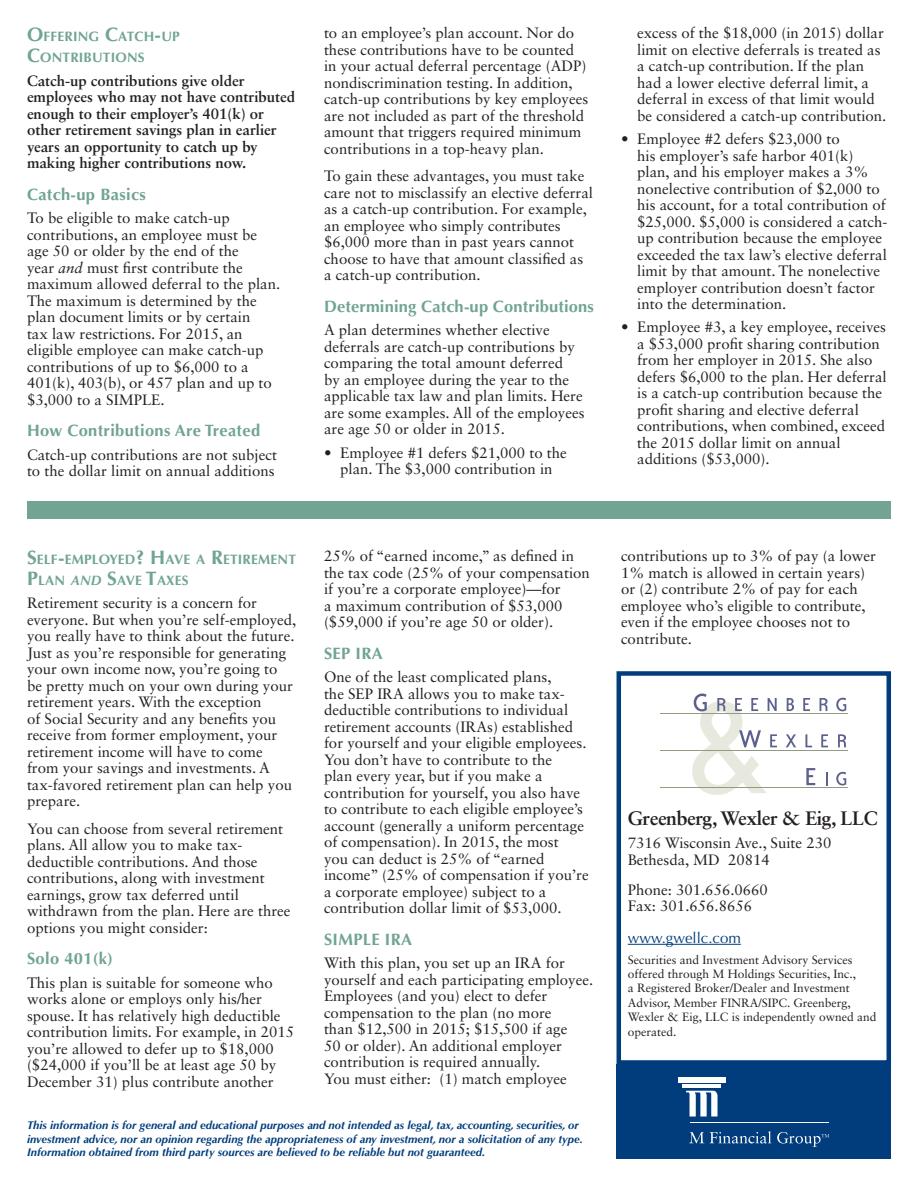
<style>
.page{position:relative;width:918px;height:1188px;background:#fff}
.page>*{position:absolute;margin:0;border:0;box-sizing:border-box;transform-origin:0 0}
._03_1_Sidebar_Firm_N{font:700 19.5px "Sabon LT Std";letter-spacing:-.02em;color:#231f20}
._01_2_SubHeading2_Q2{font:700 16.5px "Optima LT Std";letter-spacing:.02em;color:#71a492}
._02_1_Body{font:15px/16.5px "Sabon LT Std";color:#231f20}
._02_2_Body_PreBullet{font:15px/16.5px "Sabon LT Std";color:#231f20}
._02_1_Body-2{font:700 15px/16.5px "Sabon LT Std";color:#231f20}
._03_5_Sidebar_Addres{font:15px/16.5px "Sabon LT Std";color:#231f20}
._03_5_Sidebar_Web_Em{font:15px "Optima LT Std";color:#013d7d}
._01_1_SubHeading_Q2{font:700 13.65px/21px "Optima LT Std";letter-spacing:.015em;color:#71a492}
._03_6_Sidebar_Disclo{font:12px/14.4px "Sabon LT Std";color:#231f20}
.t1{font:italic 700 11.25px/13.8px "Optima LT Std";color:#013d7d}
.s1{font-size:19.5px}
.s2{font-style:italic}
</style>
<div class="page">
<div style="left:27px;top:501px;width:864px;height:17px;background:#71a492"></div>
<div style="left:617px;top:1065px;width:274px;height:94px;background:#013d7d"></div>
<svg style="left:689px;top:1132px;width:15px;height:11px"></svg>
<svg style="left:710px;top:1131px;width:61px;height:13px"></svg>
<svg style="left:777px;top:1132px;width:52px;height:15px"></svg>
<div style="left:678px;top:1077px;width:47px;height:5px;background:#fff"></div>
<hr style="left:683px;top:1084px;width:38px;height:4px;background:#fff">
<hr style="left:690px;top:1123px;width:139px;height:1px;background:#fff">
<svg style="left:686px;top:1091px;width:32px;height:26px"></svg>
<hr style="left:628px;top:944px;width:113px;height:1px;background:#013d7d">
<svg style="left:787px;top:698px;width:7px;height:13px"></svg>
<svg style="left:803px;top:698px;width:7px;height:13px"></svg>
<svg style="left:820px;top:698px;width:8px;height:13px"></svg>
<svg style="left:836px;top:698px;width:10px;height:13px"></svg>
<svg style="left:692px;top:694px;width:85px;height:101px"></svg>
<svg style="left:786px;top:734px;width:10px;height:13px"></svg>
<svg style="left:805px;top:734px;width:7px;height:13px"></svg>
<svg style="left:821px;top:734px;width:7px;height:13px"></svg>
<svg style="left:838px;top:734px;width:8px;height:13px"></svg>
<svg style="left:806px;top:768px;width:9px;height:17px"></svg>
<svg style="left:826px;top:772px;width:2px;height:13px"></svg>
<svg style="left:836px;top:772px;width:10px;height:13px"></svg>
<hr style="left:660px;top:713px;width:187px;height:1px;background:#909b80">
<hr style="left:660px;top:750px;width:187px;height:1px;background:#909b80">
<hr style="left:660px;top:788px;width:187px;height:1px;background:#909b80">
<div style="left:617px;top:671px;width:274px;height:394px;border:4px solid #013d7d"></div>
<p class="_01_1_SubHeading_Q2" style="left:27px;top:26px;width:153px"><span class="s1">O</span>FFERING <span class="s1">C</span>ATCH<span class="s1">-</span>UP<br><span class="s1">C</span>ONTRIBUTIONS</p>
<p class="_02_1_Body-2" style="left:27px;top:72px;width:270px">Catch-up contributions give older employees who may not have contributed enough to their employer’s 401(k) or other retirement savings plan in earlier years an opportunity to catch up by making higher contributions now.</p>
<p class="_01_2_SubHeading2_Q2" style="left:27px;top:185px;width:121px">Catch-up Basics</p>
<p class="_02_1_Body" style="left:27px;top:209px;width:255px">To be eligible to make catch-up contributions, an employee must be age 50 or older by the end of the<br>year <span class="s2">and</span> must first contribute the maximum allowed deferral to the plan.<br>The maximum is determined by the plan document limits or by certain<br>tax law restrictions. For 2015, an eligible employee can make catch-up contributions of up to $6,000 to a<br>401(k), 403(b), or 457 plan and up to $3,000 to a SIMPLE.</p>
<p class="_01_2_SubHeading2_Q2" style="left:27px;top:421px;width:235px">How Contributions Are Treated</p>
<p class="_02_1_Body" style="left:27px;top:446px;width:252px">Catch-up contributions are not subject to the dollar limit on annual additions</p>
<p class="_02_1_Body" style="left:324px;top:25px;width:266px">to an employee’s plan account. Nor do these contributions have to be counted in your actual deferral percentage (ADP) nondiscrimination testing. In addition, catch-up contributions by key employees are not included as part of the threshold amount that triggers required minimum contributions in a top-heavy plan.</p>
<p class="_02_1_Body" style="left:324px;top:168px;width:271px">To gain these advantages, you must take care not to misclassify an elective deferral as a catch-up contribution. For example, an employee who simply contributes $6,000 more than in past years cannot choose to have that amount classified as a catch-up contribution.</p>
<p class="_01_2_SubHeading2_Q2" style="left:324px;top:297px;width:271px">Determining Catch-up Contributions</p>
<p class="_02_2_Body_PreBullet" style="left:324px;top:322px;width:262px">A plan determines whether elective deferrals are catch-up contributions by comparing the total amount deferred<br>by an employee during the year to the applicable tax law and plan limits. Here are some examples. All of the employees are age 50 or older in 2015.</p>
<p class="_02_1_Body" style="left:324px;top:444px;width:244px;text-align:center">• Employee #1 defers $21,000 to the plan. The $3,000 contribution in</p>
<p class="_02_1_Body" style="left:637px;top:25px;width:251px">excess of the $18,000 (in 2015) dollar limit on elective deferrals is treated as a catch-up contribution. If the plan had a lower elective deferral limit, a deferral in excess of that limit would be considered a catch-up contribution.</p>
<p class="_02_1_Body" style="left:637px;top:131px;width:252px;text-indent:-16px">• Employee #2 defers $23,000 to<br>his employer’s safe harbor 401(k) plan, and his employer makes a 3% nonelective contribution of $2,000 to his account, for a total contribution of $25,000. $5,000 is considered a catch&shy;up contribution because the employee exceeded the tax law’s elective deferral limit by that amount. The nonelective employer contribution doesn’t factor into the determination.</p>
<p class="_02_1_Body" style="left:637px;top:319px;width:251px;text-indent:-16px">• Employee #3, a key employee, receives a $53,000 profit sharing contribution from her employer in 2015. She also defers $6,000 to the plan. Her deferral is a catch-up contribution because the profit sharing and elective deferral contributions, when combined, exceed the 2015 dollar limit on annual additions ($53,000).</p>
<p class="_01_1_SubHeading_Q2" style="left:27px;top:549px;width:270px"><span class="s1">S</span>ELF<span class="s1">-</span>EMPLOYED<span class="s1">? H</span>AVE A <span class="s1">R</span>ETIREMENT<br><span class="s1">P</span>LAN <span class="s2">and</span> <span class="s1">S</span>AVE <span class="s1">T</span>AXES</p>
<p class="_02_1_Body" style="left:27px;top:595px;width:271px">Retirement security is a concern for everyone. But when you’re self-employed, you really have to think about the future.<br>Just as you’re responsible for generating your own income now, you’re going to<br>be pretty much on your own during your retirement years. With the exception<br>of Social Security and any benefits you receive from former employment, your retirement income will have to come from your savings and investments. A tax-favored retirement plan can help you prepare.</p>
<p class="_02_1_Body" style="left:27px;top:820px;width:265px">You can choose from several retirement plans. All allow you to make tax&shy;deductible contributions. And those contributions, along with investment earnings, grow tax deferred until withdrawn from the plan. Here are three options you might consider:</p>
<p class="_01_2_SubHeading2_Q2" style="left:27px;top:949px;width:87px">Solo 401(k)</p>
<p class="_02_1_Body" style="left:27px;top:974px;width:269px">This plan is suitable for someone who works alone or employs only his/her spouse. It has relatively high deductible contribution limits. For example, in 2015 you’re allowed to defer up to $18,000 ($24,000 if you’ll be at least age 50 by December 31) plus contribute another</p>
<p class="_02_1_Body" style="left:324px;top:548px;width:267px">25% of “earned income,” as defined in the tax code (25% of your compensation if you’re a corporate employee)—for<br>a maximum contribution of $53,000 ($59,000 if you’re age 50 or older).</p>
<p class="_01_2_SubHeading2_Q2" style="left:324px;top:644px;width:60px">SEP IRA</p>
<p class="_02_1_Body" style="left:324px;top:669px;width:266px">One of the least complicated plans,<br>the SEP IRA allows you to make tax&shy;deductible contributions to individual retirement accounts (IRAs) established for yourself and your eligible employees.<br>You don’t have to contribute to the<br>plan every year, but if you make a contribution for yourself, you also have to contribute to each eligible employee’s account (generally a uniform percentage of compensation). In 2015, the most<br>you can deduct is 25% of “earned income” (25% of compensation if you’re a corporate employee) subject to a contribution dollar limit of $53,000.</p>
<p class="_01_2_SubHeading2_Q2" style="left:324px;top:930px;width:90px">SIMPLE IRA</p>
<p class="_02_1_Body" style="left:324px;top:955px;width:271px">With this plan, you set up an IRA for yourself and each participating employee.<br>Employees (and you) elect to defer compensation to the plan (no more<br>than $12,500 in 2015; $15,500 if age<br>50 or older). An additional employer contribution is required annually.<br>You must either: (1) match employee</p>
<p class="t1" style="left:27px;top:1118px;width:557px">This information is for general and educational purposes and not intended as legal, tax, accounting, securities, or investment advice, nor an opinion regarding the appropriateness of any investment, nor a solicitation of any type.<br>Information obtained from third party sources are believed to be reliable but not guaranteed.</p>
<p class="_02_1_Body" style="left:621px;top:548px;width:257px">contributions up to 3% of pay (a lower<br>1% match is allowed in certain years) or (2) contribute 2% of pay for each employee who’s eligible to contribute, even if the employee chooses not to contribute.</p>
<p class="_03_1_Sidebar_Firm_N" style="left:628px;top:806px;width:251px">Greenberg, Wexler &amp; Eig, LLC</p>
<p class="_03_5_Sidebar_Addres" style="left:628px;top:835px;width:205px">7316 Wisconsin Ave., Suite 230<br>Bethesda, MD 20814</p>
<p class="_03_5_Sidebar_Addres" style="left:628px;top:881px;width:142px">Phone: 301.656.0660<br>Fax: 301.656.8656</p>
<p class="_03_5_Sidebar_Web_Em" style="left:628px;top:929px;width:115px">www.gwellc.com</p>
<p class="_03_6_Sidebar_Disclo" style="left:628px;top:952px;width:250px">Securities and Investment Advisory Services offered through M Holdings Securities, Inc.,<br>a Registered Broker/Dealer and Investment Advisor, Member FINRA/SIPC. Greenberg, Wexler &amp; Eig, LLC is independently owned and operated.</p>
</div>
